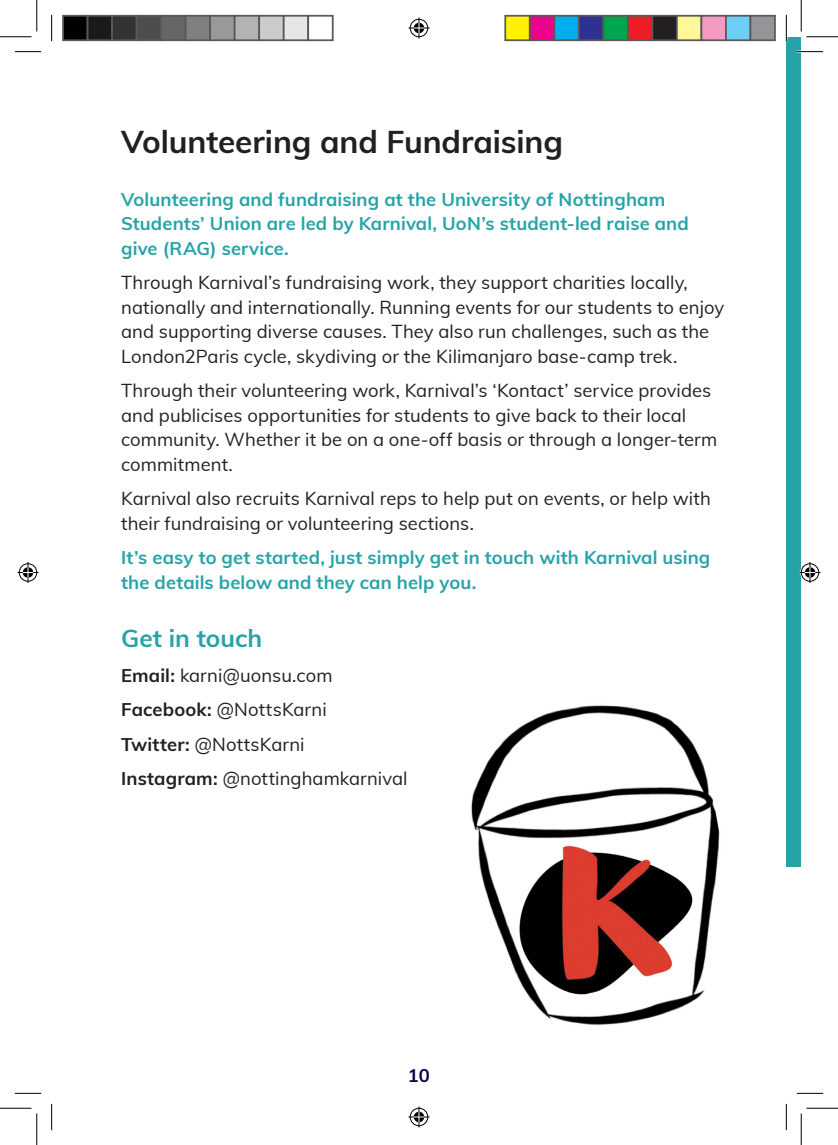
<style>
.page{position:relative;width:838px;height:1145px;background:#fff}
.page>*{position:absolute;margin:0;border:0;box-sizing:border-box;transform-origin:0 0}
.Sub-header_bold{font:700 31.5px "Muli";letter-spacing:-.005em;color:#231f20}
.body_copy{font:700 24.5px "Muli";color:#26a3a7}
.body_copy-2{font:18.38px/24.5px "Muli";letter-spacing:.005em;color:#231f20}
.body_copy-3{font:700 18.38px/24.5px "Muli";letter-spacing:.005em;color:#26a3a7}
.Contents{font:700 18.38px "Muli";color:#0c034c}
.s1{font-weight:700}
</style>
<div class="page">
<div style="left:786px;top:37px;width:15px;height:829px;background:#26a3a7"></div>
<img style="left:471px;top:705px;width:249px;height:320px">
<hr style="left:796px;top:51px;width:27px;height:2px;background:#fff">
<svg style="left:15px;top:51px;width:26px;height:1px"></svg>
<svg style="left:796px;top:51px;width:27px;height:1px"></svg>
<svg style="left:15px;top:1093px;width:26px;height:1px"></svg>
<svg style="left:796px;top:1093px;width:27px;height:1px"></svg>
<svg style="left:51px;top:15px;width:1px;height:26px"></svg>
<svg style="left:51px;top:1104px;width:1px;height:26px"></svg>
<svg style="left:786px;top:15px;width:1px;height:26px"></svg>
<svg style="left:786px;top:1104px;width:1px;height:26px"></svg>
<hr style="left:0;top:36px;width:32px;height:1px;background:#000">
<hr style="left:806px;top:36px;width:31px;height:1px;background:#000">
<hr style="left:0;top:1108px;width:32px;height:1px;background:#000">
<hr style="left:806px;top:1108px;width:31px;height:1px;background:#000">
<hr style="left:36px;top:0;width:1px;height:31px;background:#000">
<hr style="left:36px;top:1113px;width:1px;height:32px;background:#000">
<hr style="left:800px;top:0;width:1px;height:31px;background:#000">
<hr style="left:800px;top:1113px;width:1px;height:32px;background:#000">
<svg style="left:408px;top:18px;width:21px;height:21px"></svg>
<svg style="left:408px;top:1106px;width:21px;height:21px"></svg>
<svg style="left:18px;top:562px;width:21px;height:21px"></svg>
<svg style="left:799px;top:562px;width:21px;height:21px"></svg>
<div style="left:63px;top:16px;width:25px;height:24px;background:#000"></div>
<div style="left:62px;top:15px;width:26px;height:26px;border:2px solid #595959"></div>
<div style="left:88px;top:16px;width:24px;height:24px;background:#1a1a1a"></div>
<div style="left:87px;top:15px;width:26px;height:26px;border:2px solid #595959"></div>
<div style="left:112px;top:16px;width:25px;height:24px;background:#333"></div>
<div style="left:111px;top:15px;width:26px;height:26px;border:2px solid #595959"></div>
<div style="left:137px;top:16px;width:24px;height:24px;background:#4d4d4d"></div>
<div style="left:136px;top:15px;width:26px;height:26px;border:2px solid #595959"></div>
<div style="left:161px;top:16px;width:25px;height:24px;background:#666"></div>
<div style="left:160px;top:15px;width:26px;height:26px;border:2px solid #595959"></div>
<div style="left:186px;top:16px;width:24px;height:24px;background:#808080"></div>
<div style="left:185px;top:15px;width:26px;height:26px;border:2px solid #595959"></div>
<div style="left:210px;top:16px;width:25px;height:24px;background:#999"></div>
<div style="left:209px;top:15px;width:26px;height:26px;border:2px solid #595959"></div>
<div style="left:235px;top:16px;width:24px;height:24px;background:#b3b3b3"></div>
<div style="left:234px;top:15px;width:26px;height:26px;border:2px solid #595959"></div>
<div style="left:259px;top:16px;width:25px;height:24px;background:#ccc"></div>
<div style="left:258px;top:15px;width:26px;height:26px;border:2px solid #595959"></div>
<div style="left:284px;top:16px;width:24px;height:24px;background:#e6e6e6"></div>
<div style="left:283px;top:15px;width:26px;height:26px;border:2px solid #595959"></div>
<div style="left:307px;top:15px;width:26px;height:26px;border:2px solid #595959"></div>
<div style="left:505px;top:16px;width:24px;height:24px;background:#fff101"></div>
<div style="left:504px;top:15px;width:26px;height:26px;border:2px solid #595959"></div>
<div style="left:529px;top:16px;width:25px;height:24px;background:#ed028c"></div>
<div style="left:529px;top:15px;width:26px;height:26px;border:2px solid #595959"></div>
<div style="left:554px;top:16px;width:24px;height:24px;background:#00aeef"></div>
<div style="left:553px;top:15px;width:26px;height:26px;border:2px solid #595959"></div>
<div style="left:578px;top:16px;width:25px;height:24px;background:#2e3092"></div>
<div style="left:578px;top:15px;width:26px;height:26px;border:2px solid #595959"></div>
<div style="left:603px;top:16px;width:24px;height:24px;background:#00a54f"></div>
<div style="left:602px;top:15px;width:26px;height:26px;border:2px solid #595959"></div>
<div style="left:627px;top:16px;width:25px;height:24px;background:#ee1d23"></div>
<div style="left:627px;top:15px;width:26px;height:26px;border:2px solid #595959"></div>
<div style="left:652px;top:16px;width:24px;height:24px;background:#231f20"></div>
<div style="left:651px;top:15px;width:26px;height:26px;border:2px solid #595959"></div>
<div style="left:676px;top:16px;width:25px;height:24px;background:#fff79a"></div>
<div style="left:676px;top:15px;width:26px;height:26px;border:2px solid #595959"></div>
<div style="left:701px;top:16px;width:24px;height:24px;background:#f499c2"></div>
<div style="left:700px;top:15px;width:26px;height:26px;border:2px solid #595959"></div>
<div style="left:725px;top:16px;width:25px;height:24px;background:#6bcff6"></div>
<div style="left:725px;top:15px;width:26px;height:26px;border:2px solid #595959"></div>
<div style="left:750px;top:16px;width:24px;height:24px;background:#939598"></div>
<div style="left:749px;top:15px;width:26px;height:26px;border:2px solid #595959"></div>
<p class="Sub-header_bold" style="left:121px;top:118px;width:443px">Volunteering and Fundraising</p>
<p class="body_copy-3" style="left:121px;top:186px;width:569px">Volunteering and fundraising at the University of Nottingham<br>Students’ Union are led by Karnival, UoN’s student-led raise and give (RAG) service.</p>
<p class="body_copy-2" style="left:121px;top:270px;width:604px">Through Karnival’s fundraising work, they support charities locally, nationally and internationally. Running events for our students to enjoy and supporting diverse causes. They also run challenges, such as the London2Paris cycle, skydiving or the Kilimanjaro base-camp trek.</p>
<p class="body_copy-2" style="left:121px;top:377px;width:597px">Through their volunteering work, Karnival’s ‘Kontact’ service provides and publicises opportunities for students to give back to their local community. Whether it be on a one-off basis or through a longer-term commitment.</p>
<p class="body_copy-2" style="left:121px;top:485px;width:591px">Karnival also recruits Karnival reps to help put on events, or help with their fundraising or volunteering sections.</p>
<p class="body_copy-3" style="left:121px;top:544px;width:590px">It’s easy to get started, just simply get in touch with Karnival using the details below and they can help you.</p>
<p class="body_copy" style="left:121px;top:621px;width:143px">Get in touch</p>
<p class="body_copy-2" style="left:121px;top:662px;width:213px"><span class="s1">Email:</span> karni@uonsu.com</p>
<p class="body_copy-2" style="left:121px;top:697px;width:207px"><span class="s1">Facebook:</span> @NottsKarni</p>
<p class="body_copy-2" style="left:121px;top:731px;width:185px"><span class="s1">Twitter:</span> @NottsKarni</p>
<p class="body_copy-2" style="left:121px;top:765px;width:288px"><span class="s1">Instagram:</span> @nottinghamkarnival</p>
<p class="Contents" style="left:408px;top:1062px;width:23px">10</p>
</div>
